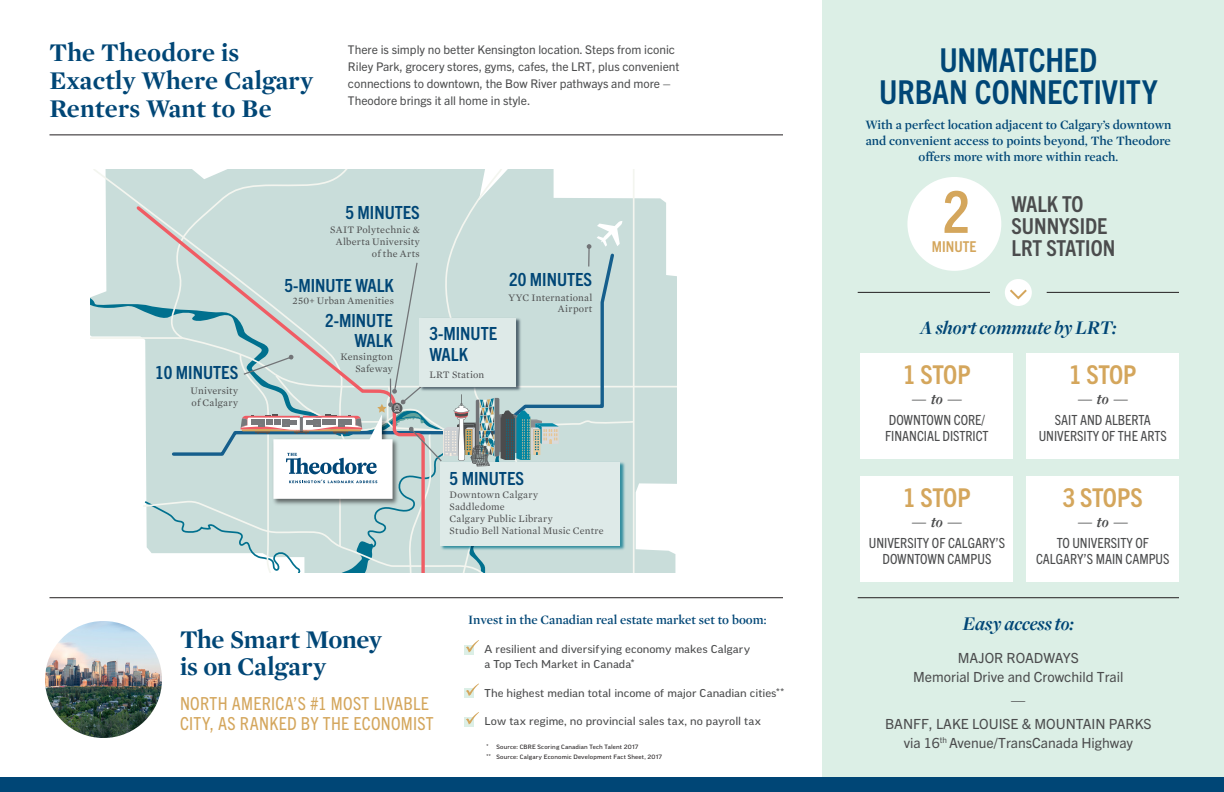
<style>
.page{position:relative;width:1224px;height:792px;background:#fff}
.page>*{position:absolute;margin:0;border:0;box-sizing:border-box;transform-origin:0 0}
.t1{font:700 condensed 58px "Trade Gothic Next LT Pro";color:#d4a65c}
.t2{font:700 condensed 33px/32px "Trade Gothic Next LT Pro";letter-spacing:-.005em;color:#004676;text-align:center}
.t3{font:700 26px/28px "Mercury Display";letter-spacing:.01em;color:#004676}
.t4{font:700 condensed 26px "Trade Gothic Next LT Pro";letter-spacing:-.01em;color:#d4a65c}
.t5{font:700 condensed 22px/22px "Trade Gothic Next LT Pro";color:#4b4c4d}
.t6{font:italic 700 20px "Freight Disp";color:#004676}
.t7{font:700 condensed 18.1px/20.1px "Trade Gothic Next LT Pro";color:#004676}
.t8{font:condensed 18px/20px "Trade Gothic Next LT Pro";letter-spacing:.015em;color:#d4a65c}
.t9{font:italic 700 16px "Freight Disp";letter-spacing:-.01em;color:#4b4c4d}
.t10{font:700 condensed 15px "Trade Gothic Next LT Pro";color:#d4a65c}
.t11{font:condensed 14px/16px "Trade Gothic Next LT Pro";color:#4b4c4d;text-align:center}
.t12{font:14px/19px "Trade Gothic Next LT Pro";color:#4b4c4d;text-align:center}
.t13{font:600 13px/16px "Mercury Display";color:#004676;text-align:center}
.t14{font:12px/17px "Trade Gothic Next LT Pro";color:#4b4c4d}
.t15{font:expanded 11px/15px "Good Pro";color:#4b4c4d}
.t16{font:10.1px/11.8px "Mercury Text G1 Roman";letter-spacing:.02em;color:#4b4c4d;text-align:right}
.t17{font:expanded 6px "Good Pro";letter-spacing:.025em;color:#231f20}
</style>
<div class="page">
<div style="left:822px;top:0;width:402px;height:792px;background:#dcefe6"></div>
<div style="left:860px;top:354px;width:153px;height:105px;background:#fff"></div>
<div style="left:907px;top:177px;width:94px;height:94px;background:#fff;border-radius:50%"></div>
<div style="left:860px;top:477px;width:153px;height:105px;background:#fff"></div>
<div style="left:1026px;top:354px;width:153px;height:105px;background:#fff"></div>
<div style="left:1026px;top:477px;width:153px;height:105px;background:#fff"></div>
<svg style="left:356px;top:169px;width:303px;height:52px"></svg>
<svg style="left:93px;top:169px;width:263px;height:52px;background:#cee0dd"></svg>
<div style="left:134px;top:203px;width:292px;height:18px;background:#c9ddda"></div>
<svg style="left:90px;top:221px;width:587px;height:351px;background:#cbdbda"></svg>
<div style="left:464px;top:645px;width:9px;height:9px;background:#dcefe6"></div>
<svg style="left:466px;top:640px;width:13px;height:13px"></svg>
<div style="left:464px;top:689px;width:9px;height:9px;background:#dcefe6"></div>
<svg style="left:466px;top:683px;width:13px;height:13px"></svg>
<div style="left:464px;top:717px;width:9px;height:9px;background:#dcefe6"></div>
<svg style="left:466px;top:712px;width:13px;height:13px"></svg>
<hr style="left:858px;top:292px;width:132px;height:1px;background:#231f20">
<hr style="left:1047px;top:292px;width:132px;height:1px;background:#231f20">
<hr style="left:858px;top:598px;width:321px;height:1px;background:#231f20">
<hr style="left:50px;top:598px;width:733px;height:1px;background:#231f20">
<hr style="left:50px;top:135px;width:733px;height:1px;background:#231f20">
<div style="left:1005px;top:279px;width:27px;height:27px;background:#fff;border-radius:50%"></div>
<svg style="left:1010px;top:289px;width:17px;height:11px"></svg>
<div style="left:0;top:778px;width:1224px;height:14px;background:#004676"></div>
<img style="left:45px;top:621px;width:117px;height:117px;border-radius:58px">
<p class="t3" style="left:50px;top:39px;width:265px">The Theodore is<br>Exactly Where Calgary<br>Renters Want to Be</p>
<p class="t14" style="left:348px;top:41px;width:333px">There is simply no better Kensington location. Steps from iconic Riley Park, grocery stores, gyms, cafes, the LRT, plus convenient connections to downtown, the Bow River pathways and more – Theodore brings it all home in style.</p>
<p class="t7" style="left:345px;top:201px;width:76px">5 MINUTES</p>
<p class="t7" style="left:155px;top:362px;width:84px">10 MINUTES</p>
<p class="t16" style="left:191px;top:385px;width:49px;text-align:left">University of Calgary</p>
<p class="t16" style="left:330px;top:224px;width:91px">SAIT Polytechnic &amp;<br>Alberta University of the Arts</p>
<p class="t7" style="left:284px;top:274px;width:111px">5-MINUTE WALK</p>
<p class="t16" style="left:293px;top:294px;width:103px">250+ Urban Amenities</p>
<p class="t7" style="left:325px;top:309px;width:69px;text-align:right">2-MINUTE<br>WALK</p>
<p class="t16" style="left:340px;top:351px;width:54px">Kensington<br>Safeway</p>
<p class="t7" style="left:430px;top:323px;width:69px">3-MINUTE<br>WALK</p>
<p class="t16" style="left:430px;top:369px;width:56px">LRT Station</p>
<p class="t7" style="left:509px;top:268px;width:84px">20 MINUTES</p>
<p class="t16" style="left:508px;top:291px;width:85px">YYC International<br>Airport</p>
<p class="t7" style="left:450px;top:468px;width:76px">5 MINUTES</p>
<p class="t16" style="left:450px;top:489px;width:156px;text-align:left">Downtown Calgary<br>Saddledome<br>Calgary Public Library<br>Studio Bell National Music Centre</p>
<p class="t13" style="left:468px;top:611px;width:300px">Invest in the Canadian real estate market set to boom:</p>
<p class="t3" style="left:180px;top:626px;width:203px;line-height:27px">The Smart Money is on Calgary</p>
<p class="t8" style="left:180px;top:693px;width:255px">NORTH AMERICA’S #1 MOST LIVABLE<br>CITY, AS RANKED BY THE ECONOMIST</p>
<p class="t15" style="left:485px;top:642px;width:267px">A resilient and diversifying economy makes Calgary a Top Tech Market in Canada*</p>
<p class="t15" style="left:485px;top:685px;width:301px">The highest median total income of major Canadian cities**</p>
<p class="t15" style="left:485px;top:714px;width:278px">Low tax regime, no provincial sales tax, no payroll tax</p>
<p class="t17" style="left:486px;top:744px;width:153px">* Source: CBRE Scoring Canadian Tech Talent 2017</p>
<p class="t17" style="left:486px;top:754px;width:177px">** Source: Calgary Economic Development Fact Sheet, 2017</p>
<p class="t2" style="left:879px;top:42px;width:280px">UNMATCHED<br>URBAN CONNECTIVITY</p>
<p class="t13" style="left:865px;top:116px;width:307px">With a perfect location adjacent to Calgary’s downtown and convenient access to points beyond, The Theodore offers more with more within reach.</p>
<p class="t1" style="left:943px;top:172px;width:29px">2</p>
<p class="t10" style="left:932px;top:236px;width:46px">MINUTE</p>
<p class="t5" style="left:1012px;top:192px;width:105px">WALK TO<br>SUNNYSIDE<br>LRT STATION</p>
<p class="t6" style="left:920px;top:317px;width:198px">A short commute by LRT:</p>
<p class="t4" style="left:903px;top:357px;width:69px">1 STOP</p>
<p class="t4" style="left:1069px;top:357px;width:69px">1 STOP</p>
<p class="t9" style="left:912px;top:391px;width:52px">— to —</p>
<p class="t9" style="left:1078px;top:391px;width:52px">— to —</p>
<p class="t11" style="left:885px;top:411px;width:105px;text-align:left">DOWNTOWN CORE/<br>FINANCIAL DISTRICT</p>
<p class="t11" style="left:1039px;top:411px;width:130px">SAIT AND ALBERTA<br>UNIVERSITY OF THE ARTS</p>
<p class="t4" style="left:903px;top:480px;width:69px">1 STOP</p>
<p class="t4" style="left:1063px;top:480px;width:81px">3 STOPS</p>
<p class="t9" style="left:912px;top:514px;width:52px">— to —</p>
<p class="t9" style="left:1078px;top:514px;width:52px">— to —</p>
<p class="t11" style="left:869px;top:534px;width:138px">UNIVERSITY OF CALGARY’S<br>DOWNTOWN CAMPUS</p>
<p class="t11" style="left:1036px;top:534px;width:135px">TO UNIVERSITY OF<br>CALGARY’S MAIN CAMPUS</p>
<p class="t6" style="left:963px;top:613px;width:113px">Easy access to:</p>
<p class="t12" style="left:958px;top:647px;width:122px">MAJOR ROADWAYS</p>
<p class="t12" style="left:913px;top:666px;width:212px">Memorial Drive and Crowchild Trail</p>
<p class="t12" style="left:1011px;top:690px;width:16px">—</p>
<p class="t12" style="left:885px;top:713px;width:268px">BANFF, LAKE LOUISE &amp; MOUNTAIN PARKS via 16<sup>th</sup> Avenue/TransCanada Highway</p>
</div>
